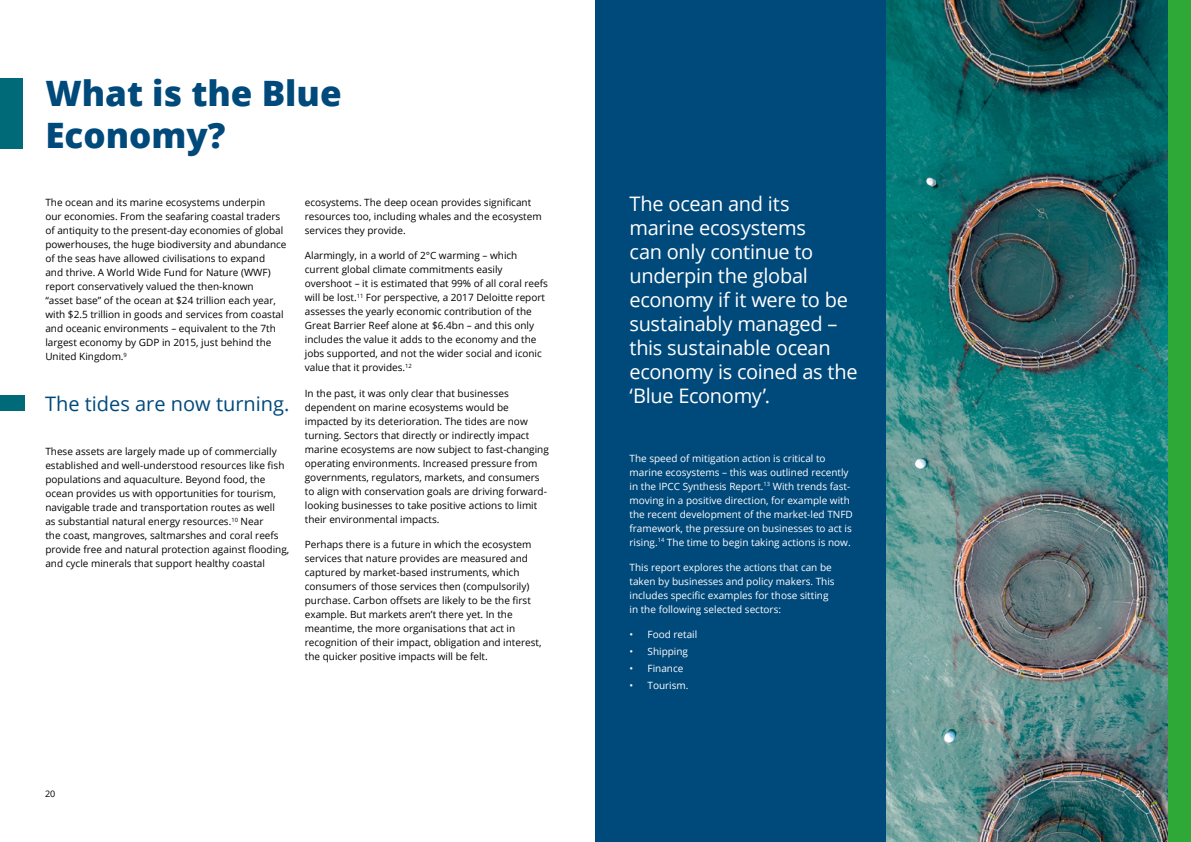
<style>
.page{position:relative;width:1191px;height:842px;background:#fff}
.page>*{position:absolute;margin:0;border:0;box-sizing:border-box;transform-origin:0 0}
.t1{font:800 35px/42px "Open Sans";color:#00497b}
.t2{font:20px/24px "Open Sans";letter-spacing:-.015em;color:#fff}
.t3{font:20px "Open Sans";color:#00497b}
.t4{font:10px/14px "Open Sans";color:#000}
.t5{font:10px/14px "Open Sans";color:#fff}
.t6{font:9px "Open Sans";color:#000}
.t7{font:9px "Open Sans";color:#fff}
</style>
<div class="page">
<img style="left:886px;top:0;width:282px;height:842px">
<div style="left:595px;top:0;width:291px;height:842px;background:#00497b"></div>
<div style="left:1168px;top:0;width:23px;height:842px;background:#2ea836"></div>
<div style="left:0;top:78px;width:22px;height:71px;background:#006a78"></div>
<div style="left:0;top:395px;width:24px;height:16px;background:#006a78"></div>
<h1 class="t1" style="left:45px;top:71px;width:298px">What is the Blue<br>Economy?</h1>
<p class="t4" style="left:45px;top:195px;width:243px">The ocean and its marine ecosystems underpin<br>our economies. From the seafaring coastal traders of antiquity to the present-day economies of global powerhouses, the huge biodiversity and abundance of the seas have allowed civilisations to expand<br>and thrive. A World Wide Fund for Nature (WWF) report conservatively valued the then-known<br>“asset base” of the ocean at $24 trillion each year, with $2.5 trillion in goods and services from coastal and oceanic environments – equivalent to the 7th largest economy by GDP in 2015, just behind the United Kingdom.<sup>9</sup></p>
<h2 class="t3" style="left:45px;top:390px;width:246px">The tides are now turning.</h2>
<p class="t4" style="left:45px;top:445px;width:245px">These assets are largely made up of commercially established and well-understood resources like fish populations and aquaculture. Beyond food, the ocean provides us with opportunities for tourism, navigable trade and transportation routes as well<br>as substantial natural energy resources.<sup>10</sup> Near<br>the coast, mangroves, saltmarshes and coral reefs provide free and natural protection against flooding, and cycle minerals that support healthy coastal</p>
<p class="t4" style="left:305px;top:195px;width:238px">ecosystems. The deep ocean provides significant resources too, including whales and the ecosystem services they provide.</p>
<p class="t4" style="left:305px;top:249px;width:245px">Alarmingly, in a world of 2°C warming – which current global climate commitments easily overshoot – it is estimated that 99% of all coral reefs will be lost.<sup>11</sup> For perspective, a 2017 Deloitte report assesses the yearly economic contribution of the Great Barrier Reef alone at $6.4bn – and this only includes the value it adds to the economy and the jobs supported, and not the wider social and iconic value that it provides.<sup>12</sup></p>
<p class="t4" style="left:305px;top:386px;width:245px">In the past, it was only clear that businesses dependent on marine ecosystems would be impacted by its deterioration. The tides are now turning. Sectors that directly or indirectly impact marine ecosystems are now subject to fast-changing operating environments. Increased pressure from governments, regulators, markets, and consumers to align with conservation goals are driving forward&shy;looking businesses to take positive actions to limit their environmental impacts.</p>
<p class="t4" style="left:305px;top:537px;width:238px">Perhaps there is a future in which the ecosystem services that nature provides are measured and captured by market-based instruments, which consumers of those services then (compulsorily) purchase. Carbon offsets are likely to be the first example. But markets aren’t there yet. In the meantime, the more organisations that act in recognition of their impact, obligation and interest, the quicker positive impacts will be felt.</p>
<h2 class="t2" style="left:629px;top:191px;width:230px">The ocean and its marine ecosystems<br>can only continue to underpin the global economy if it were to be sustainably managed – this sustainable ocean economy is coined as the ‘Blue Economy’.</h2>
<p class="t5" style="left:629px;top:451px;width:225px">The speed of mitigation action is critical to marine ecosystems – this was outlined recently in the IPCC Synthesis Report.<sup>13</sup> With trends fast&shy;moving in a positive direction, for example with the recent development of the market-led TNFD framework, the pressure on businesses to act is rising.<sup>14</sup> The time to begin taking actions is now.</p>
<p class="t5" style="left:629px;top:560px;width:207px">This report explores the actions that can be taken by businesses and policy makers. This includes specific examples for those sitting in the following selected sectors:</p>
<p class="t5" style="left:629px;top:627px;width:69px">• Food retail</p>
<p class="t5" style="left:629px;top:644px;width:60px">• Shipping</p>
<p class="t5" style="left:629px;top:661px;width:55px">• Finance</p>
<p class="t5" style="left:629px;top:678px;width:61px">• Tourism.</p>
<p class="t6" style="left:45px;top:787px;width:12px">20</p>
<p class="t7" style="left:1135px;top:787px;width:12px">21</p>
</div>
